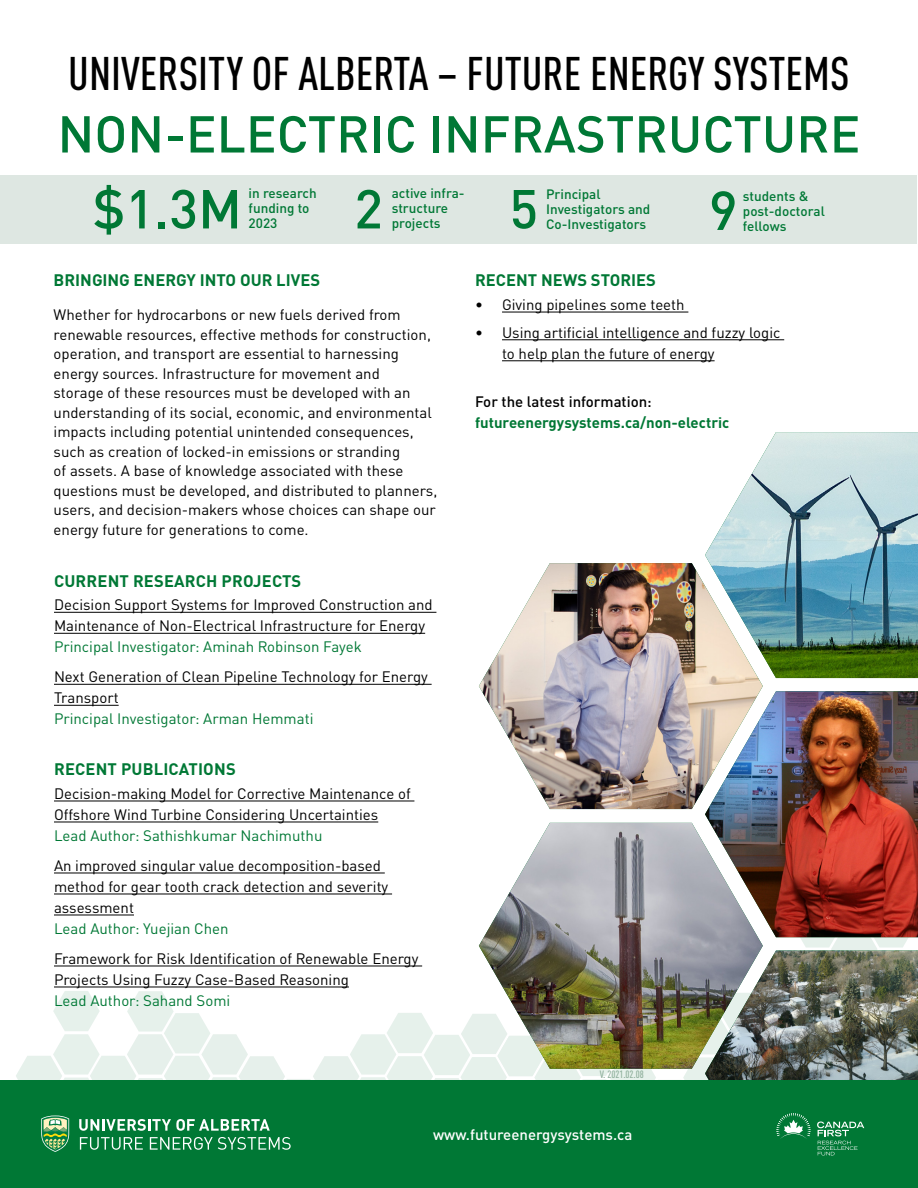
<style>
.page{position:relative;width:918px;height:1188px;background:#fff}
.page>*{position:absolute;margin:0;border:0;box-sizing:border-box;transform-origin:0 0}
.t1{font:500 54px "DIN Pro";color:#007835}
.t2{font:500 51px "DIN Pro";color:#007835}
.t3{font:500 condensed 46.5px "DIN Pro";color:#000}
.t4{font:700 16.5px "DIN Pro";color:#007835}
.t5{font:15px/19.5px "DIN Pro";color:#000}
.t6{font:15px "DIN Pro";color:#007835}
.t7{font:700 15px "DIN Pro";color:#007835}
.t8{font:500 15px "DIN Pro";color:#fff}
.t9{font:500 15px "DIN Pro";color:#000}
.t10{font:500 13.5px/15px "DIN Pro";color:#007835}
.t11{font:500 condensed 10.5px "DIN Pro";color:#8eaf9b}
</style>
<div class="page">
<div style="left:1px;top:176px;width:916px;height:68px;background:#dee7e2"></div>
<svg style="left:16px;top:800px;width:902px;height:281px"></svg>
<img style="left:705px;top:432px;width:213px;height:246px">
<img style="left:705px;top:691px;width:213px;height:246px">
<img style="left:479px;top:563px;width:284px;height:246px">
<img style="left:479px;top:823px;width:284px;height:246px">
<img style="left:705px;top:951px;width:213px;height:130px">
<div style="left:0;top:1081px;width:918px;height:107px;background:#007835"></div>
<svg style="left:79px;top:1119px;width:191px;height:12px"></svg>
<svg style="left:80px;top:1137px;width:63px;height:13px"></svg>
<svg style="left:150px;top:1137px;width:141px;height:13px"></svg>
<svg style="left:41px;top:1116px;width:28px;height:36px"></svg>
<svg style="left:817px;top:1122px;width:47px;height:34px"></svg>
<svg style="left:777px;top:1113px;width:33px;height:26px"></svg>
<hr style="left:502px;top:312px;width:186px;height:1px;background:#000">
<hr style="left:502px;top:339px;width:282px;height:1px;background:#000">
<hr style="left:502px;top:360px;width:213px;height:1px;background:#000">
<hr style="left:54px;top:612px;width:382px;height:1px;background:#000">
<hr style="left:54px;top:633px;width:371px;height:1px;background:#000">
<hr style="left:54px;top:684px;width:378px;height:1px;background:#000">
<hr style="left:54px;top:705px;width:65px;height:1px;background:#000">
<hr style="left:54px;top:801px;width:360px;height:1px;background:#000">
<hr style="left:54px;top:822px;width:324px;height:1px;background:#000">
<hr style="left:54px;top:873px;width:331px;height:1px;background:#000">
<hr style="left:54px;top:894px;width:338px;height:1px;background:#000">
<hr style="left:54px;top:915px;width:80px;height:1px;background:#000">
<hr style="left:54px;top:966px;width:368px;height:1px;background:#000">
<hr style="left:54px;top:987px;width:295px;height:1px;background:#000">
<h3 class="t3" style="left:68px;top:39px;width:783px">UNIVERSITY OF ALBERTA – FUTURE ENERGY SYSTEMS</h3>
<h2 class="t2" style="left:58px;top:99px;width:804px">NON-ELECTRIC INFRASTRUCTURE</h2>
<h1 class="t1" style="left:93px;top:172px;width:151px">$1.3M</h1>
<h1 class="t1" style="left:354px;top:172px;width:30px">2</h1>
<p class="t10" style="left:392px;top:185px;width:74px">active infra&shy;structure</p>
<p class="t10" style="left:249px;top:185px;width:70px">in research funding to<br>2023</p>
<h1 class="t1" style="left:709px;top:174px;width:30px">9</h1>
<p class="t10" style="left:743px;top:188px;width:83px">students &amp; post-doctoral</p>
<p class="t10" style="left:546px;top:186px;width:106px">Principal<br>Investigators and<br>Co-Investigators</p>
<h1 class="t1" style="left:509px;top:172px;width:30px">5</h1>
<p class="t10" style="left:392px;top:215px;width:50px">projects</p>
<p class="t10" style="left:743px;top:218px;width:45px">fellows</p>
<p class="t4" style="left:54px;top:269px;width:268px">BRINGING ENERGY INTO OUR LIVES</p>
<p class="t5" style="left:54px;top:304px;width:385px">Whether for hydrocarbons or new fuels derived from renewable resources, effective methods for construction, operation, and transport are essential to harnessing energy sources. Infrastructure for movement and<br>storage of these resources must be developed with an understanding of its social, economic, and environmental impacts including potential unintended consequences, such as creation of locked-in emissions or stranding<br>of assets. A base of knowledge associated with these questions must be developed, and distributed to planners, users, and decision-makers whose choices can shape our energy future for generations to come.</p>
<p class="t4" style="left:54px;top:569px;width:249px">CURRENT RESEARCH PROJECTS</p>
<p class="t5" style="left:54px;top:593px;width:380px;line-height:21px">Decision Support Systems for Improved Construction and<br>Maintenance of Non-Electrical Infrastructure for Energy</p>
<p class="t6" style="left:54px;top:635px;width:309px">Principal Investigator: Aminah Robinson Fayek</p>
<p class="t5" style="left:54px;top:665px;width:375px;line-height:21px">Next Generation of Clean Pipeline Technology for Energy<br>Transport</p>
<p class="t6" style="left:54px;top:707px;width:261px">Principal Investigator: Arman Hemmati</p>
<p class="t4" style="left:54px;top:758px;width:183px">RECENT PUBLICATIONS</p>
<p class="t5" style="left:54px;top:782px;width:358px;line-height:21px">Decision-making Model for Corrective Maintenance of<br>Offshore Wind Turbine Considering Uncertainties</p>
<p class="t6" style="left:54px;top:824px;width:270px">Lead Author: Sathishkumar Nachimuthu</p>
<p class="t5" style="left:54px;top:854px;width:336px;line-height:21px">An improved singular value decomposition-based method for gear tooth crack detection and severity assessment</p>
<p class="t6" style="left:54px;top:917px;width:176px">Lead Author: Yuejian Chen</p>
<p class="t5" style="left:54px;top:947px;width:366px;line-height:21px">Framework for Risk Identification of Renewable Energy<br>Projects Using Fuzzy Case-Based Reasoning</p>
<p class="t6" style="left:54px;top:989px;width:178px">Lead Author: Sahand Somi</p>
<p class="t4" style="left:475px;top:269px;width:182px">RECENT NEWS STORIES</p>
<p class="t5" style="left:475px;top:293px;width:211px">• Giving pipelines some teeth</p>
<p class="t5" style="left:502px;top:320px;width:280px;line-height:21px;text-indent:-27px">• Using artificial intelligence and fuzzy logic to help plan the future of energy</p>
<p class="t9" style="left:475px;top:392px;width:178px">For the latest information:</p>
<p class="t7" style="left:475px;top:413px;width:256px">futureenergysystems.ca/non-electric</p>
<p class="t11" style="left:600px;top:1067px;width:46px">V. 2021.02.08</p>
<p class="t8" style="left:433px;top:1124px;width:201px">www.futureenergysystems.ca</p>
</div>
